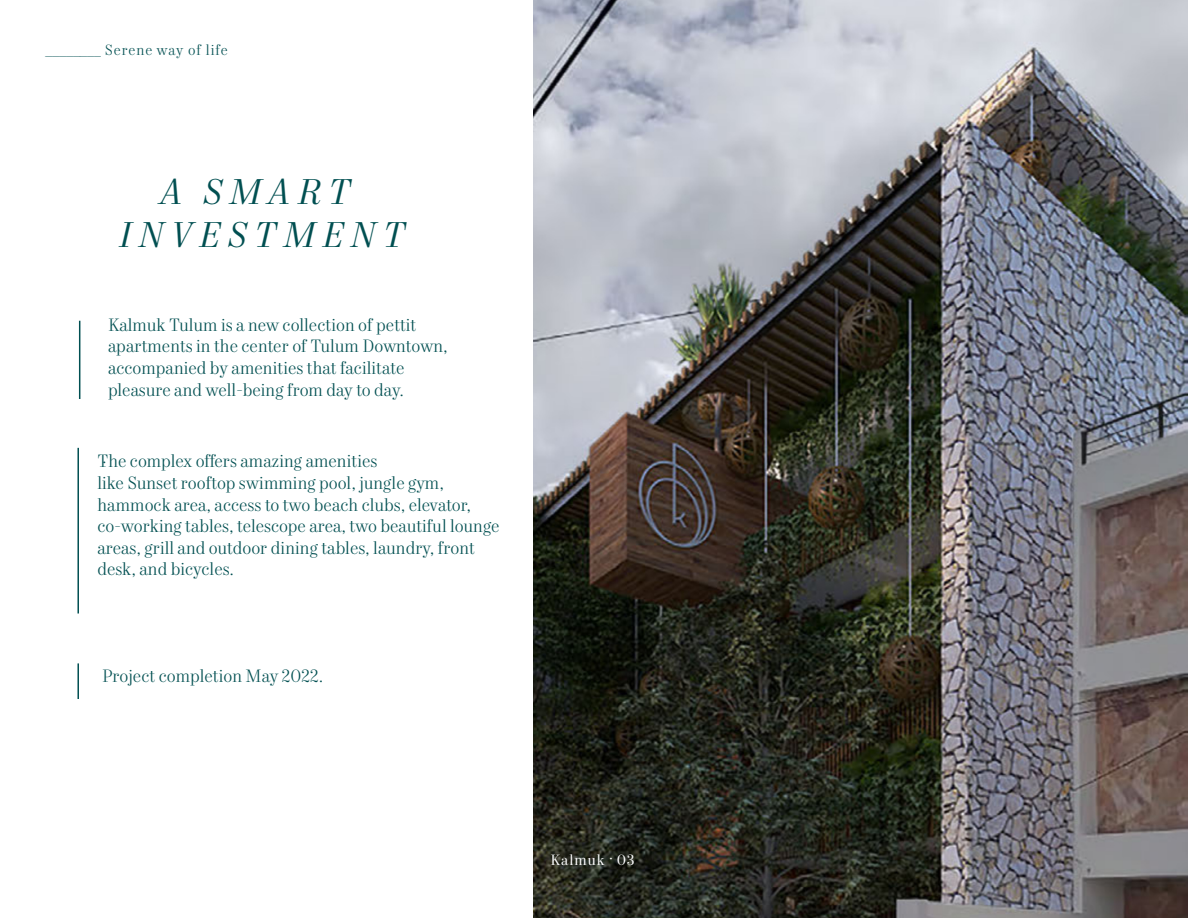
<style>
.page{position:relative;width:1188px;height:918px;background:#fff}
.page>*{position:absolute;margin:0;border:0;box-sizing:border-box;transform-origin:0 0}
.t1{font:italic 36px/43.2px "Mort Modern 08";letter-spacing:.185em;color:#004f51;text-align:center}
.t2{font:300 18px/21.6px "Mort Modern 07";color:#004f51}
.t3{font:300 15px "Mort Modern 07";letter-spacing:.06em;color:#004f51}
.t4{font:15px "Mort Modern 08";letter-spacing:.06em;color:#fff}
</style>
<div class="page">
<img style="left:77px;top:0;width:1111px;height:918px">
<hr style="left:79px;top:321px;width:1px;height:78px;background:#004f51">
<hr style="left:77px;top:448px;width:2px;height:166px;background:#004f51">
<hr style="left:77px;top:663px;width:2px;height:36px;background:#004f51">
<p class="t3" style="left:45px;top:44px;width:184px">________ Serene way of life</p>
<h1 class="t1" style="left:118px;top:173px;width:288px">A SMART<br>INVESTMENT</h1>
<p class="t2" style="left:108px;top:315px;width:341px">Kalmuk Tulum is a new collection of pettit apartments in the center of Tulum Downtown, accompanied by amenities that facilitate pleasure and well-being from day to day.</p>
<p class="t2" style="left:98px;top:452px;width:404px">The complex offers amazing amenities<br>like Sunset rooftop swimming pool, jungle gym, hammock area, access to two beach clubs, elevator, co-working tables, telescope area, two beautiful lounge areas, grill and outdoor dining tables, laundry, front desk, and bicycles.</p>
<p class="t2" style="left:102px;top:447px;width:6px">.</p>
<p class="t2" style="left:102px;top:666px;width:223px">Project completion May 2022.</p>
<p class="t4" style="left:551px;top:854px;width:86px">Kalmuk · 03</p>
</div>
